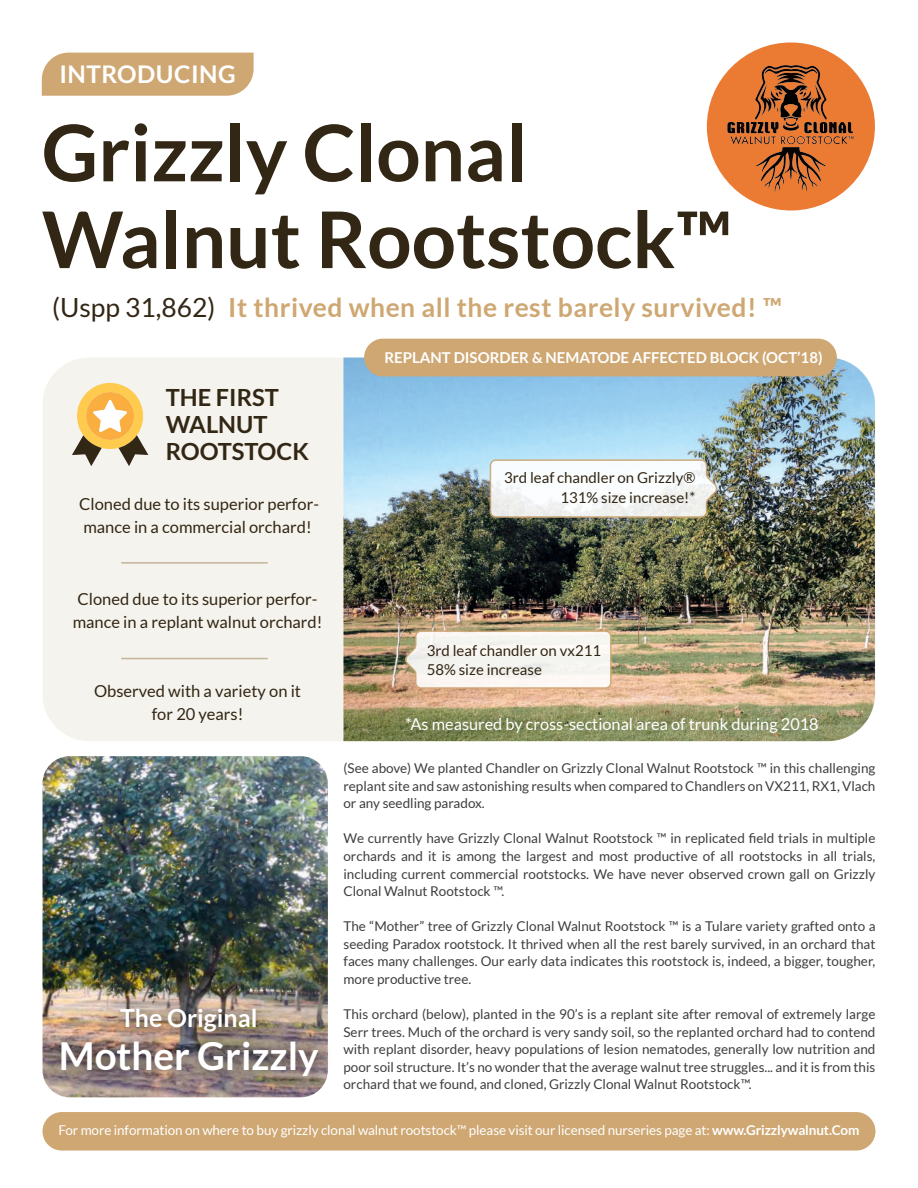
<style>
.page{position:relative;width:918px;height:1188px;background:#fff}
.page>*{position:absolute;margin:0;border:0;box-sizing:border-box;transform-origin:0 0}
.t1{font:700 78.15px/86.8px "Lato";color:#322614}
.t2{font:700 38.55px "Lato";color:#fff}
.t3{font:700 26.4px "Lato";letter-spacing:.02em;color:#cea772}
.t4{font:700 24.9px "Lato";color:#fff}
.t5{font:700 24.45px "Lato";letter-spacing:.02em;color:#fff}
.t6{font:700 23.7px/27.2px "Lato";color:#322614}
.t7{font:16.5px/22.8px "Lato";color:#322614}
.t8{font:16.35px "Lato";color:#fff}
.t9{font:15px/19.8px "Lato";color:#322614}
.t10{font:700 15px "Lato";color:#fff}
.t11{font:13.5px/17.5px "Lato";color:#3e3e3f;text-align:justify}
.t12{font:13.5px "Lato";letter-spacing:-.01em;color:#fff}
.s1{font-weight:400;color:#322614}
.s2{font-weight:700}
</style>
<div class="page">
<div style="left:43px;top:358px;width:832px;height:383px;background:#f5f3ed;border-radius:47px"></div>
<img style="left:343px;top:358px;width:532px;height:383px">
<div style="left:364px;top:339px;width:473px;height:37px;background:#cea772;border-radius:19px"></div>
<div style="left:43px;top:1112px;width:832px;height:39px;background:#cea772;border-radius:19px"></div>
<div style="left:42px;top:53px;width:212px;height:43px;background:#cea772"></div>
<svg style="left:72px;top:383px;width:76px;height:83px"></svg>
<hr style="left:121px;top:658px;width:147px;height:1px;background:#c3b49b">
<hr style="left:121px;top:562px;width:147px;height:2px;background:#c3b49b">
<svg style="left:405px;top:630px;width:207px;height:59px"></svg>
<svg style="left:490px;top:459px;width:227px;height:59px"></svg>
<img style="left:43px;top:756px;width:285px;height:227px">
<svg style="left:706px;top:42px;width:169px;height:169px"></svg>
<img style="left:42px;top:983px;width:286px;height:115px">
<h3 class="t5" style="left:59px;top:60px;width:178px">INTRODUCING</h3>
<h1 class="t1" style="left:42px;top:108px;width:692px">Grizzly Clonal<br>Walnut Rootstock™</h1>
<h3 class="t3" style="left:52px;top:292px;width:731px"><span class="s1">(Uspp 31,862)</span> It thrived when all the rest barely survived! ™</h3>
<h3 class="t6" style="left:166px;top:384px;width:145px">THE FIRST<br>WALNUT<br>ROOTSTOCK</h3>
<p class="t7" style="left:79px;top:493px;width:241px">Cloned due to its superior perfor&shy;mance in a commercial orchard!</p>
<p class="t10" style="left:384px;top:349px;width:440px">REPLANT DISORDER &amp; NEMATODE AFFECTED BLOCK (OCT’18)</p>
<p class="t9" style="left:504px;top:468px;width:193px;text-align:right">3rd leaf chandler on Grizzly®<br>131% size increase!*</p>
<p class="t7" style="left:73px;top:587px;width:251px">Cloned due to its superior perfor&shy;mance in a replant walnut orchard!</p>
<p class="t7" style="left:94px;top:680px;width:209px;text-align:center">Observed with a variety on it for 20 years!</p>
<h3 class="t4" style="left:120px;top:1004px;width:139px">The Original</h3>
<h2 class="t2" style="left:59px;top:1033px;width:261px">Mother Grizzly</h2>
<p class="t9" style="left:427px;top:640px;width:176px">3rd leaf chandler on vx211<br>58% size increase</p>
<p class="t8" style="left:405px;top:715px;width:415px">*As measured by cross-sectional area of trunk during 2018</p>
<p class="t11" style="left:343px;top:760px;width:534px">(See above) We planted Chandler on Grizzly Clonal Walnut Rootstock ™ in this challenging replant site and saw astonishing results when compared to Chandlers on VX211, RX1, Vlach or any seedling paradox.</p>
<p class="t11" style="left:343px;top:830px;width:534px">We currently have Grizzly Clonal Walnut Rootstock ™ in replicated field trials in multiple orchards and it is among the largest and most productive of all rootstocks in all trials, including current commercial rootstocks. We have never observed crown gall on Grizzly Clonal Walnut Rootstock ™.</p>
<p class="t11" style="left:343px;top:917px;width:534px">The “Mother” tree of Grizzly Clonal Walnut Rootstock ™ is a Tulare variety grafted onto a seeding Paradox rootstock. It thrived when all the rest barely survived, in an orchard that faces many challenges. Our early data indicates this rootstock is, indeed, a bigger, tougher, more productive tree.</p>
<p class="t11" style="left:343px;top:1005px;width:534px">This orchard (below), planted in the 90’s is a replant site after removal of extremely large Serr trees. Much of the orchard is very sandy soil, so the replanted orchard had to contend with replant disorder, heavy populations of lesion nematodes, generally low nutrition and poor soil structure. It’s no wonder that the average walnut tree struggles... and it is from this orchard that we found, and cloned, Grizzly Clonal Walnut Rootstock™.</p>
<p class="t12" style="left:58px;top:1123px;width:803px">For more information on where to buy grizzly clonal walnut rootstock™ please visit our licensed nurseries page at: <span class="s2">www.Grizzlywalnut.Com</span></p>
</div>
